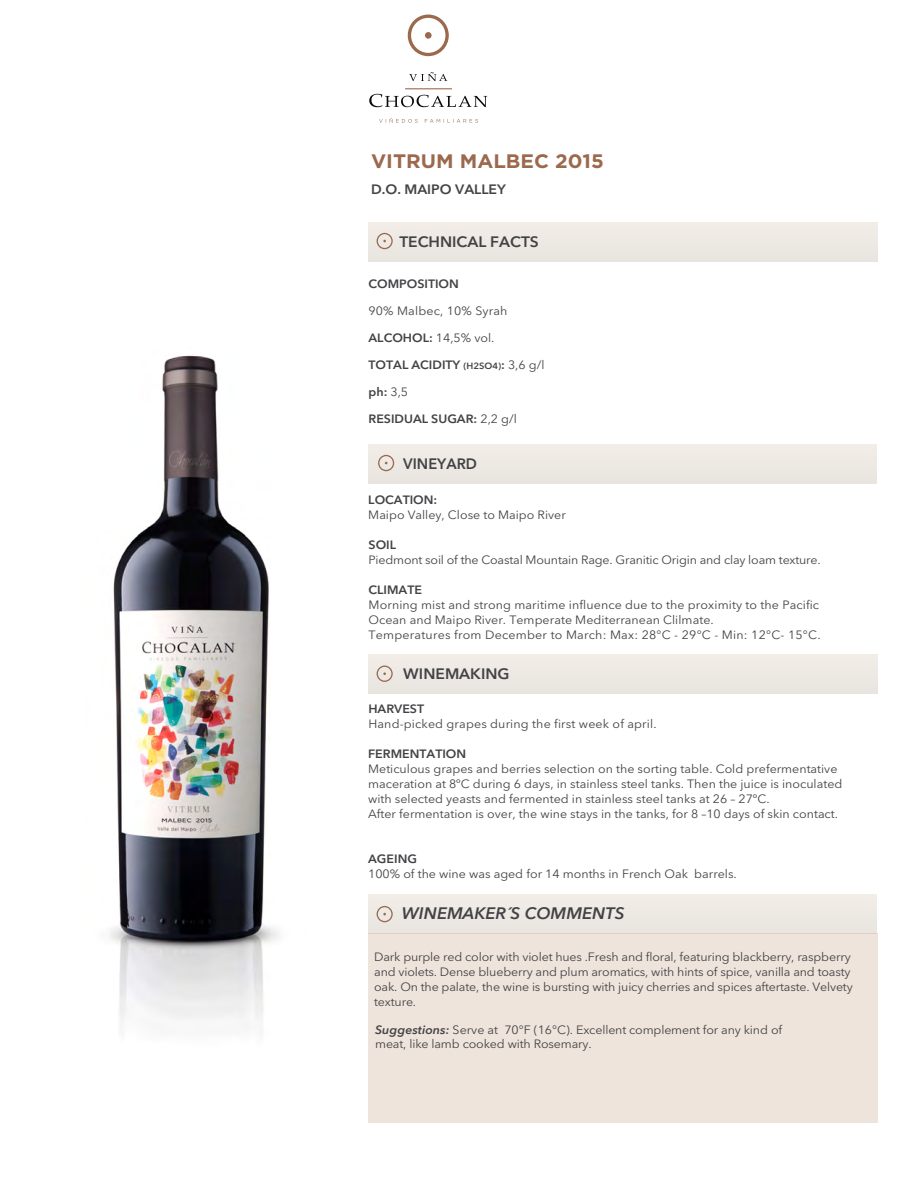
<style>
.page{position:relative;width:918px;height:1188px;background:#fff}
.page>*{position:absolute;margin:0;border:0;box-sizing:border-box;transform-origin:0 0}
.t1{font:700 19.5px "Gotham";color:#9b694d;scale:1.04 1}
.t2{font:italic 600 16.5px "Avenir Next LT Pro";color:#434246;scale:1.04 1}
.t3{font:600 15px "Avenir Next LT Pro";color:#434246;scale:1.04 1}
.t4{font:600 15px "Avenir Next LT Pro";color:#434246}
.t5{font:600 13.5px "Avenir Next LT Pro";color:#434246;scale:1.04 1}
.t6{font:12px/15px "Avenir Next LT Pro";color:#434246;scale:1.04 1}
.t7{font:600 12px "Avenir Next LT Pro";color:#434246;scale:1.04 1}
.s1{font-weight:600}
.s2{font-size:9px}
.s3{font-weight:400}
.s4{font-weight:600;font-style:italic}
</style>
<div class="page">
<div style="left:368px;top:934px;width:510px;height:189px;background:#efe4db"></div>
<div style="left:369px;top:223px;width:508px;height:39px;background:#ede9e3"></div>
<div style="left:368px;top:444px;width:509px;height:39px;background:#ede9e3"></div>
<div style="left:368px;top:654px;width:510px;height:39px;background:#ede9e3"></div>
<svg style="left:377px;top:666px;width:16px;height:16px"></svg>
<div style="left:368px;top:895px;width:509px;height:39px;background:#ede9e3"></div>
<svg style="left:408px;top:15px;width:41px;height:41px"></svg>
<svg style="left:409px;top:72px;width:38px;height:9px"></svg>
<svg style="left:369px;top:94px;width:118px;height:13px"></svg>
<svg style="left:379px;top:118px;width:99px;height:5px"></svg>
<hr style="left:405px;top:88px;width:47px;height:1px;background:#9b694d">
<svg style="left:377px;top:233px;width:16px;height:16px"></svg>
<svg style="left:378px;top:455px;width:16px;height:16px"></svg>
<svg style="left:377px;top:906px;width:16px;height:16px"></svg>
<img style="left:109px;top:355px;width:170px;height:667px">
<h1 class="t1" style="left:371px;top:150px;width:225px">VITRUM MALBEC 2015</h1>
<p class="t5" style="left:371px;top:182px;width:131px">D.O. MAIPO VALLEY</p>
<p class="t3" style="left:399px;top:233px;width:136px">TECHNICAL FACTS</p>
<p class="t7" style="left:369px;top:277px;width:88px">COMPOSITION</p>
<p class="t6" style="left:369px;top:304px;width:135px">90% Malbec, 10% Syrah</p>
<p class="t6" style="left:369px;top:331px;width:123px"><span class="s1">ALCOHOL:</span> 14,5% vol.</p>
<p class="t7" style="left:369px;top:358px;width:171px">TOTAL ACIDITY <span class="s2">(H2SO4)</span>: <span class="s3">3,6 g/l</span></p>
<p class="t7" style="left:369px;top:385px;width:40px">ph: <span class="s3">3,5</span></p>
<p class="t7" style="left:369px;top:412px;width:144px">RESIDUAL SUGAR: <span class="s3">2,2 g/l</span></p>
<p class="t4" style="left:403px;top:454px;width:75px">VINEYARD</p>
<p class="t7" style="left:368px;top:492px;width:68px">LOCATION:</p>
<p class="t6" style="left:368px;top:507px;width:191px">Maipo Valley, Close to Maipo River</p>
<p class="t7" style="left:369px;top:537px;width:28px">SOIL</p>
<p class="t6" style="left:369px;top:552px;width:436px">Piedmont soil of the Coastal Mountain Rage. Granitic Origin and clay loam texture.</p>
<p class="t7" style="left:369px;top:582px;width:53px">CLIMATE</p>
<p class="t6" style="left:369px;top:597px;width:436px">Morning mist and strong maritime influence due to the proximity to the Pacific<br>Ocean and Maipo River. Temperate Mediterranean Clilmate.<br>Temperatures from December to March: Max: 28°C - 29°C - Min: 12°C- 15°C.</p>
<p class="t3" style="left:403px;top:664px;width:104px">WINEMAKING</p>
<p class="t7" style="left:368px;top:701px;width:55px">HARVEST</p>
<p class="t6" style="left:368px;top:716px;width:279px">Hand-picked grapes during the first week of april.</p>
<p class="t7" style="left:368px;top:747px;width:96px">FERMENTATION</p>
<p class="t6" style="left:368px;top:761px;width:458px">Meticulous grapes and berries selection on the sorting table. Cold prefermentative maceration at 8ºC during 6 days, in stainless steel tanks. Then the juice is inoculated with selected yeasts and fermented in stainless steel tanks at 26 – 27ºC.<br>After fermentation is over, the wine stays in the tanks, for 8 –10 days of skin contact.</p>
<p class="t7" style="left:368px;top:851px;width:49px">AGEING</p>
<p class="t6" style="left:368px;top:866px;width:356px">100% of the wine was aged for 14 months in French Oak barrels.</p>
<h2 class="t2" style="left:402px;top:903px;width:216px">WINEMAKER´S COMMENTS</h2>
<p class="t6" style="left:374px;top:949px;width:462px">Dark purple red color with violet hues .Fresh and floral, featuring blackberry, raspberry and violets. Dense blueberry and plum aromatics, with hints of spice, vanilla and toasty oak. On the palate, the wine is bursting with juicy cherries and spices aftertaste. Velvety texture.</p>
<p class="t6" style="left:375px;top:1022px;width:393px"><span class="s4">Suggestions:</span> Serve at 70°F (16°C). Excellent complement for any kind of meat, like lamb cooked with Rosemary.</p>
</div>
